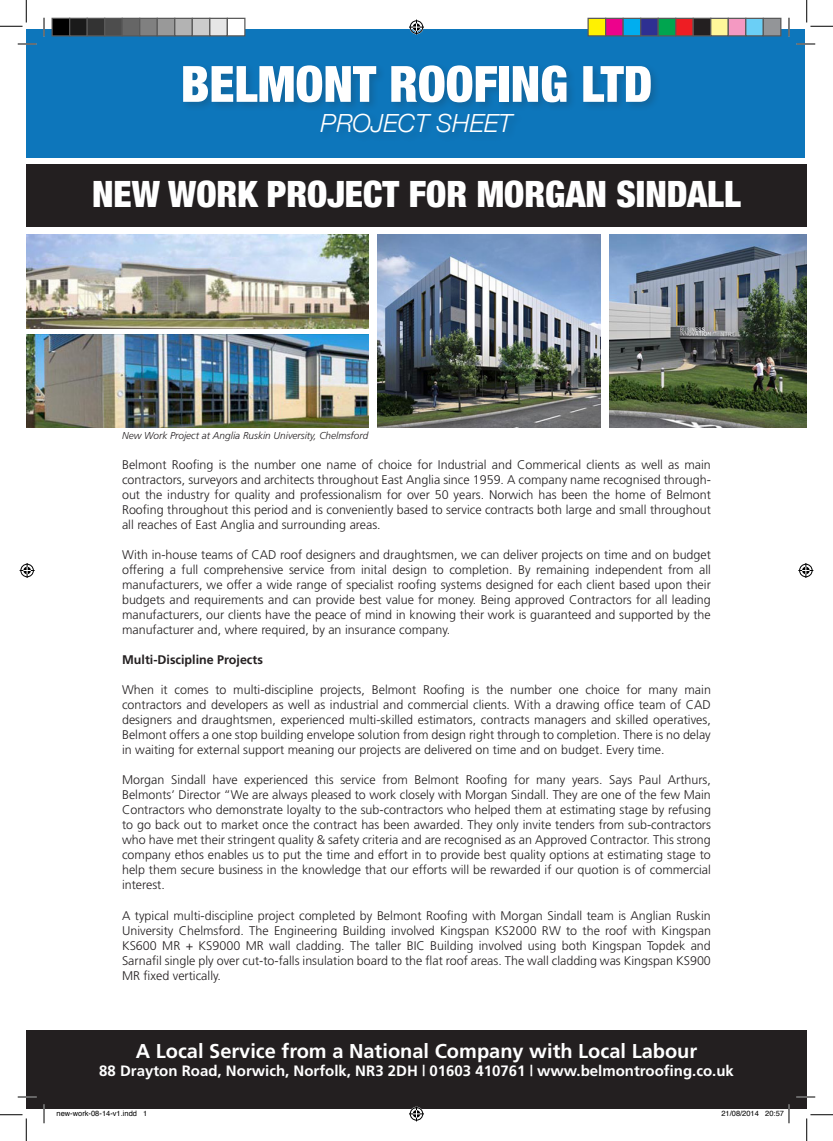
<style>
.page{position:relative;width:833px;height:1141px;background:#fff}
.page>*{position:absolute;margin:0;border:0;box-sizing:border-box;transform-origin:0 0}
.t1{font:900 condensed 50px "Helvetica Neue";color:#fff}
.t2{font:900 condensed 36.25px "Helvetica Neue";color:#fff}
.t3{font:italic 300 25px "Helvetica Neue";color:#fff}
.t4{font:700 20px "Frutiger";color:#fff}
.t5{font:700 15px "Frutiger";color:#fff}
.t6{font:300 12.5px/15px "Frutiger";color:#231f20;text-align:justify}
.t7{font:700 12.5px "Frutiger";color:#231f20}
.t8{font:italic 300 10px "Frutiger";color:#231f20}
.t9{font:7.5px "Helvetica";color:#000}
</style>
<div class="page">
<div style="left:26px;top:29px;width:778px;height:128px;background:#0d76bb"></div>
<div style="left:180px;top:62px;width:480px;height:81px;background:#231f20;opacity:.2"></div>
<div style="left:26px;top:1029px;width:780px;height:79px;background:#231f20"></div>
<div style="left:26px;top:164px;width:780px;height:62px;background:#231f20"></div>
<img style="left:26px;top:234px;width:342px;height:94px">
<img style="left:609px;top:234px;width:197px;height:194px">
<img style="left:377px;top:234px;width:223px;height:194px">
<img style="left:26px;top:334px;width:342px;height:94px">
<svg style="left:18px;top:43px;width:18px;height:2px"></svg>
<svg style="left:796px;top:43px;width:18px;height:2px"></svg>
<svg style="left:18px;top:1096px;width:18px;height:1px"></svg>
<svg style="left:796px;top:1096px;width:18px;height:1px"></svg>
<svg style="left:43px;top:18px;width:2px;height:18px"></svg>
<svg style="left:43px;top:1104px;width:2px;height:19px"></svg>
<svg style="left:788px;top:18px;width:1px;height:18px"></svg>
<svg style="left:0;top:0;width:27px;height:27px"></svg>
<svg style="left:0;top:1114px;width:27px;height:26px"></svg>
<svg style="left:806px;top:0;width:26px;height:27px"></svg>
<svg style="left:806px;top:1114px;width:26px;height:26px"></svg>
<svg style="left:409px;top:20px;width:15px;height:15px"></svg>
<svg style="left:409px;top:1106px;width:15px;height:15px"></svg>
<svg style="left:20px;top:563px;width:15px;height:15px"></svg>
<svg style="left:798px;top:563px;width:14px;height:15px"></svg>
<div style="left:52px;top:18px;width:18px;height:18px;background:#000"></div>
<div style="left:51px;top:18px;width:19px;height:18px;border:1px solid #595959"></div>
<div style="left:70px;top:18px;width:17px;height:18px;background:#1a1a1a"></div>
<div style="left:69px;top:18px;width:19px;height:18px;border:1px solid #595959"></div>
<div style="left:87px;top:18px;width:18px;height:18px;background:#333"></div>
<div style="left:86px;top:18px;width:19px;height:18px;border:1px solid #595959"></div>
<div style="left:105px;top:18px;width:17px;height:18px;background:#4d4d4d"></div>
<div style="left:104px;top:18px;width:19px;height:18px;border:1px solid #595959"></div>
<div style="left:122px;top:18px;width:18px;height:18px;background:#666"></div>
<div style="left:121px;top:18px;width:19px;height:18px;border:1px solid #595959"></div>
<div style="left:140px;top:18px;width:17px;height:18px;background:#808080"></div>
<div style="left:139px;top:18px;width:19px;height:18px;border:1px solid #595959"></div>
<div style="left:157px;top:18px;width:18px;height:18px;background:#999"></div>
<div style="left:156px;top:18px;width:19px;height:18px;border:1px solid #595959"></div>
<div style="left:175px;top:18px;width:17px;height:18px;background:#b3b3b3"></div>
<div style="left:174px;top:18px;width:19px;height:18px;border:1px solid #595959"></div>
<div style="left:192px;top:18px;width:18px;height:18px;background:#ccc"></div>
<div style="left:191px;top:18px;width:19px;height:18px;border:1px solid #595959"></div>
<div style="left:210px;top:18px;width:17px;height:18px;background:#e6e6e6"></div>
<div style="left:209px;top:18px;width:19px;height:18px;border:1px solid #595959"></div>
<div style="left:227px;top:18px;width:18px;height:18px;background:#fff"></div>
<div style="left:226px;top:18px;width:19px;height:18px;border:1px solid #595959"></div>
<div style="left:587px;top:18px;width:18px;height:18px;background:#fff101"></div>
<div style="left:587px;top:18px;width:19px;height:18px;border:1px solid #595959"></div>
<div style="left:605px;top:18px;width:17px;height:18px;background:#ed028c"></div>
<div style="left:604px;top:18px;width:19px;height:18px;border:1px solid #595959"></div>
<div style="left:622px;top:18px;width:18px;height:18px;background:#00aeef"></div>
<div style="left:622px;top:18px;width:19px;height:18px;border:1px solid #595959"></div>
<div style="left:640px;top:18px;width:17px;height:18px;background:#2e3092"></div>
<div style="left:639px;top:18px;width:19px;height:18px;border:1px solid #595959"></div>
<div style="left:657px;top:18px;width:18px;height:18px;background:#00a54f"></div>
<div style="left:657px;top:18px;width:19px;height:18px;border:1px solid #595959"></div>
<div style="left:675px;top:18px;width:17px;height:18px;background:#ee1d23"></div>
<div style="left:674px;top:18px;width:19px;height:18px;border:1px solid #595959"></div>
<div style="left:692px;top:18px;width:18px;height:18px;background:#231f20"></div>
<div style="left:692px;top:18px;width:19px;height:18px;border:1px solid #595959"></div>
<div style="left:710px;top:18px;width:17px;height:18px;background:#fff79a"></div>
<div style="left:709px;top:18px;width:19px;height:18px;border:1px solid #595959"></div>
<div style="left:727px;top:18px;width:18px;height:18px;background:#f499c2"></div>
<div style="left:727px;top:18px;width:19px;height:18px;border:1px solid #595959"></div>
<div style="left:745px;top:18px;width:17px;height:18px;background:#6bcff6"></div>
<div style="left:744px;top:18px;width:19px;height:18px;border:1px solid #595959"></div>
<div style="left:762px;top:18px;width:18px;height:18px;background:#939598"></div>
<div style="left:762px;top:18px;width:19px;height:18px;border:1px solid #595959"></div>
<svg style="left:764px;top:1104px;width:25px;height:19px"></svg>
<p class="t1" style="left:180px;top:43px;width:473px">BELMONT ROOFING LTD</p>
<p class="t3" style="left:320px;top:103px;width:193px">PROJECT SHEET</p>
<p class="t2" style="left:92px;top:164px;width:649px">NEW WORK PROJECT FOR MORGAN SINDALL</p>
<p class="t8" style="left:122px;top:430px;width:248px">New Work Project at Anglia Ruskin University, Chelmsford</p>
<p class="t6" style="left:122px;top:457px;width:590px">Belmont Roofing is the number one name of choice for Industrial and Commerical clients as well as main contractors, surveyors and architects throughout East Anglia since 1959. A company name recognised through&shy;out the industry for quality and professionalism for over 50 years. Norwich has been the home of Belmont Roofing throughout this period and is conveniently based to service contracts both large and small throughout all reaches of East Anglia and surrounding areas.</p>
<p class="t6" style="left:122px;top:547px;width:590px">With in-house teams of CAD roof designers and draughtsmen, we can deliver projects on time and on budget offering a full comprehensive service from inital design to completion. By remaining independent from all manufacturers, we offer a wide range of specialist roofing systems designed for each client based upon their budgets and requirements and can provide best value for money. Being approved Contractors for all leading manufacturers, our clients have the peace of mind in knowing their work is guaranteed and supported by the manufacturer and, where required, by an insurance company.</p>
<p class="t7" style="left:122px;top:652px;width:142px">Multi-Discipline Projects</p>
<p class="t6" style="left:122px;top:682px;width:590px">When it comes to multi-discipline projects, Belmont Roofing is the number one choice for many main contractors and developers as well as industrial and commercial clients. With a drawing office team of CAD designers and draughtsmen, experienced multi-skilled estimators, contracts managers and skilled operatives, Belmont offers a one stop building envelope solution from design right through to completion. There is no delay in waiting for external support meaning our projects are delivered on time and on budget. Every time.</p>
<p class="t6" style="left:122px;top:772px;width:590px">Morgan Sindall have experienced this service from Belmont Roofing for many years. Says Paul Arthurs, Belmonts’ Director “We are always pleased to work closely with Morgan Sindall. They are one of the few Main Contractors who demonstrate loyalty to the sub-contractors who helped them at estimating stage by refusing to go back out to market once the contract has been awarded. They only invite tenders from sub-contractors who have met their stringent quality &amp; safety criteria and are recognised as an Approved Contractor. This strong company ethos enables us to put the time and effort in to provide best quality options at estimating stage to help them secure business in the knowledge that our efforts will be rewarded if our quotion is of commercial interest.</p>
<p class="t6" style="left:122px;top:907px;width:590px">A typical multi-discipline project completed by Belmont Roofing with Morgan Sindall team is Anglian Ruskin University Chelmsford. The Engineering Building involved Kingspan KS2000 RW to the roof with Kingspan KS600 MR + KS9000 MR wall cladding. The taller BIC Building involved using both Kingspan Topdek and Sarnafil single ply over cut-to-falls insulation board to the flat roof areas. The wall cladding was Kingspan KS900<br>MR fixed vertically.</p>
<p class="t4" style="left:136px;top:1038px;width:562px">A Local Service from a National Company with Local Labour</p>
<p class="t5" style="left:99px;top:1061px;width:636px">88 Drayton Road, Norwich, Norfolk, NR3 2DH | 01603 410761 | www.belmontroofing.co.uk</p>
<p class="t9" style="left:56px;top:1107px;width:92px">new-work-08-14-v1.indd 1</p>
<p class="t9" style="left:721px;top:1107px;width:64px">21/08/2014 20:57</p>
</div>
